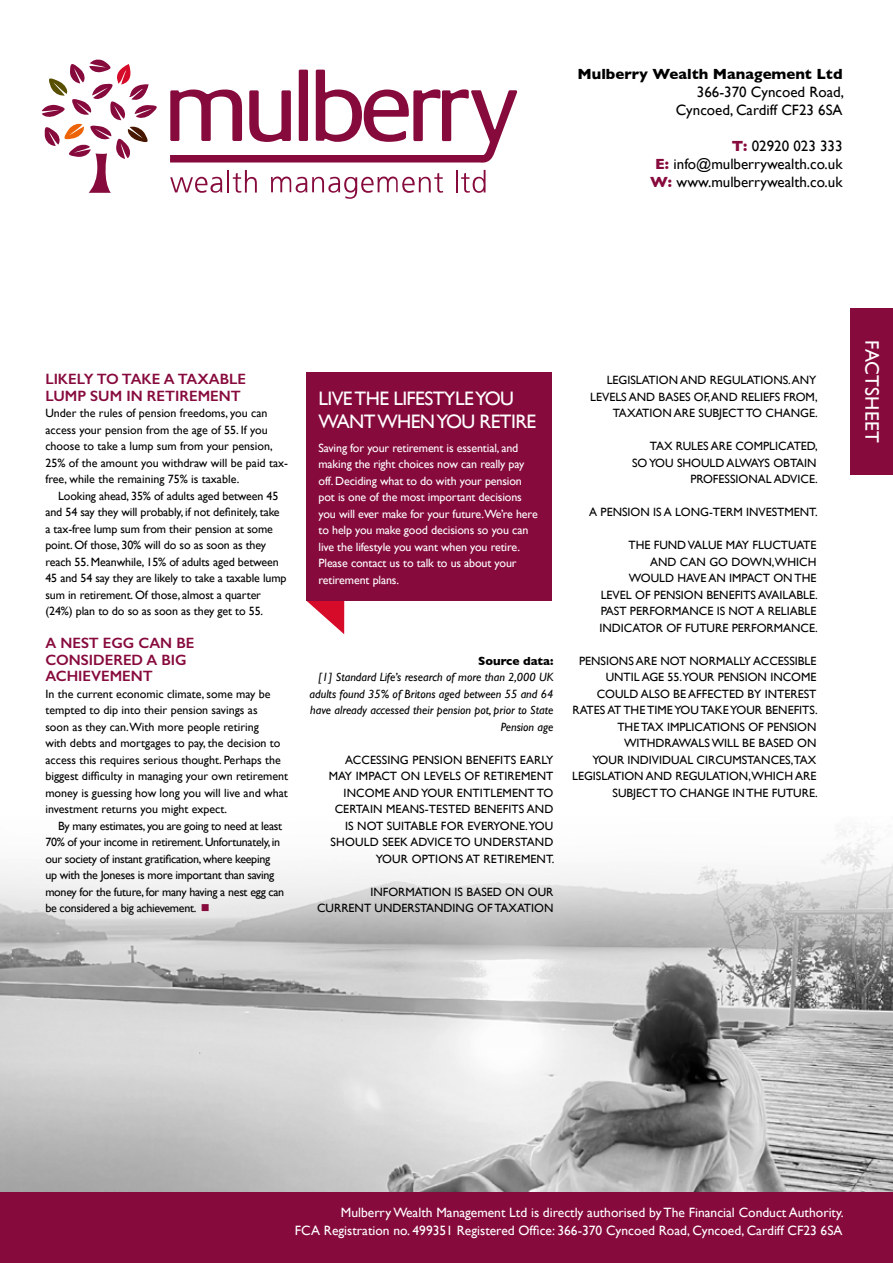
<style>
.page{position:relative;width:893px;height:1263px;background:#fff}
.page>*{position:absolute;margin:0;border:0;box-sizing:border-box;transform-origin:0 0}
.t1{font:19.5px/22.5px "Gill Sans";letter-spacing:-.03em;color:#fff}
.t2{font:19.5px "Gill Sans";letter-spacing:.01em;color:#fff}
.t3{font:15px/18px "Gill Sans";color:#000;text-align:right}
.t4{font:600 15px/16.5px "Gill Sans";color:#870a3d}
.t5{font:700 15px "Gill Sans";color:#000}
.t6{font:13.5px/18px "Gill Sans";color:#fff;text-align:right}
.t7{font:12px/16.5px "Gill Sans";color:#000;text-align:right}
.t8{font:12px/16.5px "Gill Sans";letter-spacing:-.01em;color:#fff}
.t9{font:12px/16.5px "Gill Sans";letter-spacing:-.025em;color:#000}
.t10{font:italic 12px/16.5px "Gill Sans";color:#000;text-align:right}
.t11{font:700 12px "Gill Sans";color:#000}
.s1{font-weight:700;color:#870a3d}
.s2{color:#870a3d}
</style>
<div class="page">
<img style="left:0;top:830px;width:893px;height:433px">
<svg style="left:306px;top:600px;width:38px;height:34px"></svg>
<div style="left:306px;top:372px;width:245px;height:228px;background:#870a3d"></div>
<div style="left:851px;top:308px;width:42px;height:166px;background:#870a3d"></div>
<div style="left:0;top:1192px;width:892px;height:71px;background:#870a3d"></div>
<svg style="left:170px;top:70px;width:347px;height:93px"></svg>
<svg style="left:170px;top:177px;width:52px;height:16px"></svg>
<hr style="left:227px;top:170px;width:2px;height:22px;background:#870a3d">
<svg style="left:233px;top:170px;width:24px;height:23px"></svg>
<svg style="left:271px;top:173px;width:172px;height:26px"></svg>
<svg style="left:456px;top:170px;width:29px;height:23px"></svg>
<svg style="left:42px;top:59px;width:115px;height:134px"></svg>
<p class="t5" style="left:577px;top:65px;width:267px">Mulberry Wealth Management Ltd</p>
<p class="t3" style="left:676px;top:83px;width:170px">366-370 Cyncoed Road,<br>Cyncoed, Cardiff CF23 6SA</p>
<p class="t3" style="left:650px;top:137px;width:194px"><span class="s1">T:</span> 02920 023 333<br><span class="s1">E:</span> info@mulberrywealth.co.uk<br><span class="s1">W:</span> www.mulberrywealth.co.uk</p>
<p class="t4" style="left:45px;top:371px;width:202px">LIKELY TO TAKE A TAXABLE<br>LUMP SUM IN RETIREMENT</p>
<p class="t7" style="left:45px;top:405px;width:244px;text-align:left">Under the rules of pension freedoms, you can access your pension from the age of 55. If you choose to take a lump sum from your pension, 25% of the amount you withdraw will be paid tax&shy;free, while the remaining 75% is taxable.</p>
<p class="t7" style="left:45px;top:487px;width:243px;text-align:left;text-indent:13px">Looking ahead, 35% of adults aged between 45 and 54 say they will probably, if not definitely, take a tax-free lump sum from their pension at some point. Of those, 30% will do so as soon as they reach 55. Meanwhile, 15% of adults aged between 45 and 54 say they are likely to take a taxable lump sum in retirement. Of those, almost a quarter (24%) plan to do so as soon as they get to 55.</p>
<p class="t4" style="left:45px;top:635px;width:151px">A NEST EGG CAN BE<br>CONSIDERED A BIG<br>ACHIEVEMENT</p>
<p class="t7" style="left:45px;top:685px;width:244px;text-align:left">In the current economic climate, some may be tempted to dip into their pension savings as<br>soon as they can.With more people retiring<br>with debts and mortgages to pay, the decision to access this requires serious thought. Perhaps the biggest difficulty in managing your own retirement money is guessing how long you will live and what investment returns you might expect.</p>
<p class="t9" style="left:45px;top:817px;width:240px;text-indent:13px">By many estimates, you are going to need at least 70% of your income in retirement. Unfortunately, in our society of instant gratification, where keeping up with the Joneses is more important than saving money for the future, for many having a nest egg can be considered a big achievement. <span class="s2">■</span></p>
<h1 class="t1" style="left:318px;top:387px;width:219px">LIVE THE LIFESTYLE YOU<br>WANT WHEN YOU RETIRE</h1>
<p class="t8" style="left:318px;top:439px;width:221px">Saving for your retirement is essential, and making the right choices now can really pay off. Deciding what to do with your pension pot is one of the most important decisions you will ever make for your future.We’re here to help you make good decisions so you can live the lifestyle you want when you retire.<br>Please contact us to talk to us about your retirement plans.</p>
<p class="t11" style="left:478px;top:653px;width:77px">Source data:</p>
<p class="t10" style="left:309px;top:669px;width:245px">[1] Standard Life’s research of more than 2,000 UK adults found 35% of Britons aged between 55 and 64 have already accessed their pension pot, prior to State Pension age</p>
<p class="t7" style="left:329px;top:751px;width:227px">ACCESSING PENSION BENEFITS EARLY<br>MAY IMPACT ON LEVELS OF RETIREMENT<br>INCOME AND YOUR ENTITLEMENT TO<br>CERTAIN MEANS-TESTED BENEFITS AND<br>IS NOT SUITABLE FOR EVERYONE.YOU<br>SHOULD SEEK ADVICE TO UNDERSTAND<br>YOUR OPTIONS AT RETIREMENT.</p>
<p class="t7" style="left:317px;top:883px;width:238px">INFORMATION IS BASED ON OUR<br>CURRENT UNDERSTANDING OF TAXATION</p>
<p class="t7" style="left:590px;top:372px;width:229px">LEGISLATION AND REGULATIONS. ANY<br>LEVELS AND BASES OF, AND RELIEFS FROM,<br>TAXATION ARE SUBJECT TO CHANGE.</p>
<p class="t7" style="left:632px;top:438px;width:187px">TAX RULES ARE COMPLICATED,<br>SO YOU SHOULD ALWAYS OBTAIN<br>PROFESSIONAL ADVICE.</p>
<p class="t7" style="left:589px;top:504px;width:230px">A PENSION IS A LONG-TERM INVESTMENT.</p>
<p class="t7" style="left:599px;top:537px;width:220px">THE FUND VALUE MAY FLUCTUATE<br>AND CAN GO DOWN,WHICH<br>WOULD HAVE AN IMPACT ON THE<br>LEVEL OF PENSION BENEFITS AVAILABLE.<br>PAST PERFORMANCE IS NOT A RELIABLE<br>INDICATOR OF FUTURE PERFORMANCE.</p>
<p class="t7" style="left:572px;top:652px;width:247px">PENSIONS ARE NOT NORMALLY ACCESSIBLE UNTIL AGE 55.YOUR PENSION INCOME COULD ALSO BE AFFECTED BY INTEREST RATES AT THE TIME YOU TAKE YOUR BENEFITS.<br>THE TAX IMPLICATIONS OF PENSION WITHDRAWALS WILL BE BASED ON<br>YOUR INDIVIDUAL CIRCUMSTANCES,TAX LEGISLATION AND REGULATION,WHICH ARE SUBJECT TO CHANGE IN THE FUTURE.</p>
<h1 class="t2" style="left:883px;top:340px;width:104px;rotate:90deg">FACTSHEET</h1>
<p class="t6" style="left:295px;top:1203px;width:551px">Mulberry Wealth Management Ltd is directly authorised by The Financial Conduct Authority.<br>FCA Registration no. 499351 Registered Office: 366-370 Cyncoed Road, Cyncoed, Cardiff CF23 6SA</p>
</div>
